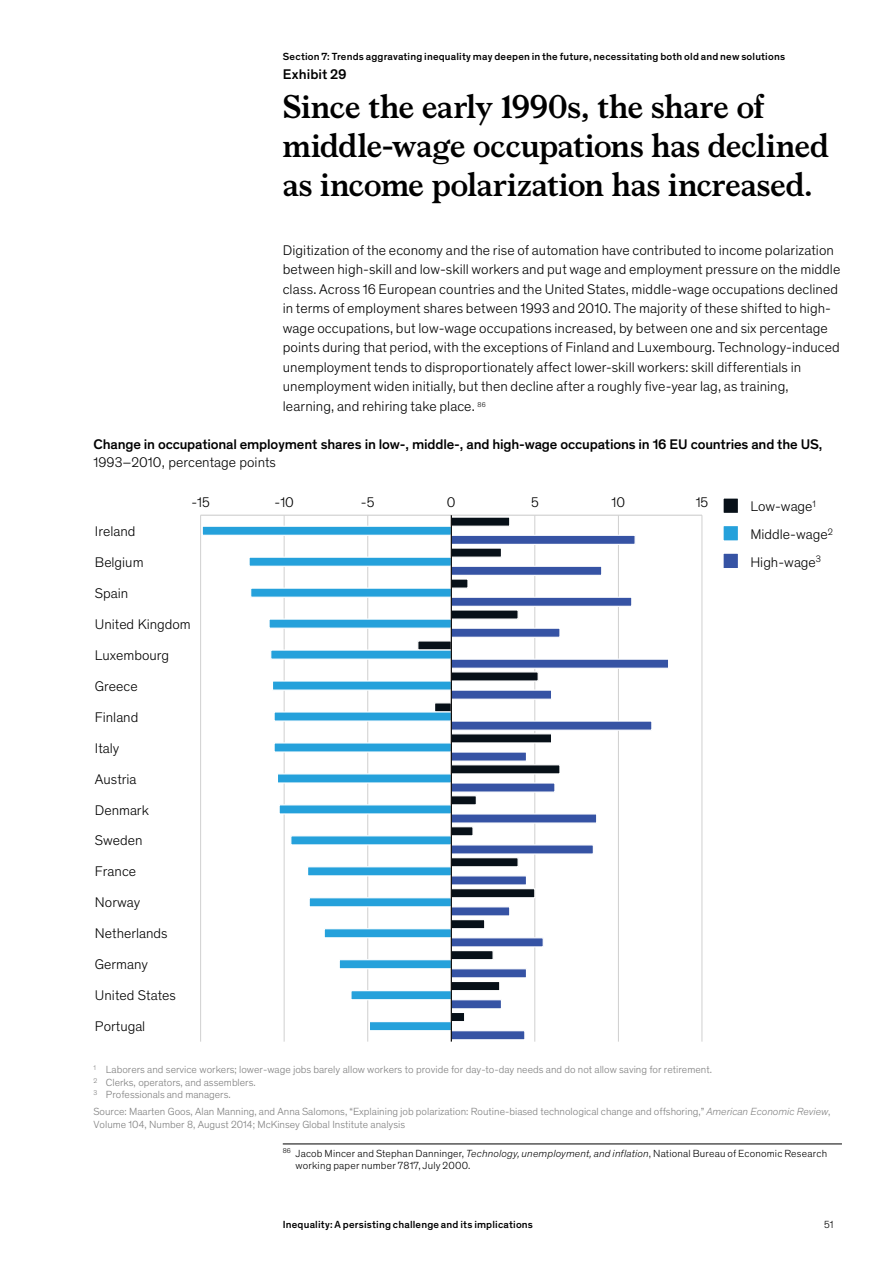
<style>
.page{position:relative;width:893px;height:1263px;background:#fff}
.page>*{position:absolute;margin:0;border:0;box-sizing:border-box;transform-origin:0 0}
.t1{font:700 33px/39px "Bower";letter-spacing:-.005em;color:#000}
.t2{font:300 14.25px/19.5px "Theinhardt Pan";letter-spacing:.005em;color:#000}
.t3{font:500 14.25px "Theinhardt Pan";letter-spacing:-.01em;color:#000}
.t4{font:300 10.5px/12.6px "Theinhardt Pan";color:#7f7f7f}
.t5{font:500 10.5px "Theinhardt Pan";letter-spacing:.015em;color:#000}
.t6{font:300 10.5px/12.8px "Theinhardt Pan";letter-spacing:.015em;color:#000}
.s1{font-style:italic}
</style>
<div class="page">
<hr style="left:283px;top:1144px;width:559px;height:1px;background:#000">
<hr style="left:200px;top:515px;width:1px;height:527px;background:#d0d0d0">
<hr style="left:284px;top:515px;width:1px;height:527px;background:#d0d0d0">
<hr style="left:367px;top:515px;width:1px;height:527px;background:#d0d0d0">
<hr style="left:534px;top:515px;width:1px;height:527px;background:#d0d0d0">
<hr style="left:618px;top:515px;width:1px;height:527px;background:#d0d0d0">
<hr style="left:702px;top:515px;width:1px;height:527px;background:#d0d0d0">
<svg style="left:450px;top:516px;width:86px;height:18px"></svg>
<svg style="left:202px;top:525px;width:249px;height:507px"></svg>
<svg style="left:450px;top:534px;width:218px;height:507px"></svg>
<hr style="left:201px;top:515px;width:501px;height:1px;background:#d0d0d0">
<hr style="left:451px;top:515px;width:1px;height:526px;background:#000">
<div style="left:723px;top:553px;width:15px;height:16px;background:#3653a4"></div>
<div style="left:722px;top:553px;width:17px;height:16px;border:1px solid #fff"></div>
<div style="left:723px;top:498px;width:15px;height:15px;background:#071018"></div>
<div style="left:722px;top:497px;width:17px;height:17px;border:1px solid #fff"></div>
<div style="left:723px;top:526px;width:15px;height:15px;background:#25a1db"></div>
<div style="left:722px;top:525px;width:17px;height:16px;border:1px solid #fff"></div>
<p class="t5" style="left:283px;top:48px;width:504px">Section 7: Trends aggravating inequality may deepen in the future, necessitating both old and new solutions</p>
<p class="t3" style="left:283px;top:64px;width:65px">Exhibit 29</p>
<h1 class="t1" style="left:283px;top:85px;width:548px">Since the early 1990s, the share of middle-wage occupations has declined as income polarization has increased.</h1>
<p class="t2" style="left:283px;top:239px;width:559px">Digitization of the economy and the rise of automation have contributed to income polarization between high-skill and low-skill workers and put wage and employment pressure on the middle class. Across 16 European countries and the United States, middle-wage occupations declined in terms of employment shares between 1993 and 2010. The majority of these shifted to high&shy;wage occupations, but low-wage occupations increased, by between one and six percentage points during that period, with the exceptions of Finland and Luxembourg. Technology-induced unemployment tends to disproportionately affect lower-skill workers: skill differentials in unemployment widen initially, but then decline after a roughly five-year lag, as training, learning, and rehiring take place. <sup>86</sup></p>
<p class="t3" style="left:93px;top:434px;width:730px">Change in occupational employment shares in low-, middle-, and high-wage occupations in 16 EU countries and the US,</p>
<p class="t2" style="left:93px;top:451px;width:184px">1993–2010, percentage points</p>
<p class="t2" style="left:95px;top:521px;width:42px">Ireland</p>
<p class="t2" style="left:191px;top:492px;width:20px">-15</p>
<p class="t2" style="left:275px;top:492px;width:21px">-10</p>
<p class="t2" style="left:361px;top:492px;width:15px">-5</p>
<p class="t2" style="left:447px;top:492px;width:10px">0</p>
<p class="t2" style="left:531px;top:492px;width:9px">5</p>
<p class="t2" style="left:611px;top:492px;width:15px">10</p>
<p class="t2" style="left:696px;top:492px;width:14px">15</p>
<p class="t2" style="left:95px;top:546px;width:97px;line-height:30.9px">Belgium<br>Spain<br>United Kingdom</p>
<p class="t2" style="left:95px;top:638px;width:76px;line-height:31.2px">Luxembourg<br>Greece</p>
<p class="t2" style="left:95px;top:706px;width:45px">Finland</p>
<p class="t2" style="left:95px;top:732px;width:55px;line-height:30.9px">Italy<br>Austria<br>Denmark<br>Sweden<br>France<br>Norway</p>
<p class="t2" style="left:95px;top:923px;width:74px">Netherlands</p>
<p class="t2" style="left:95px;top:954px;width:54px">Germany</p>
<p class="t2" style="left:95px;top:979px;width:82px;line-height:30.9px">United States<br>Portugal</p>
<p class="t4" style="left:93px;top:1063px;width:620px"><sup>1</sup> Laborers and service workers; lower-wage jobs barely allow workers to provide for day-to-day needs and do not allow saving for retirement.<br><sup>2</sup> Clerks, operators, and assemblers.<br><sup>3</sup> Professionals and managers.</p>
<p class="t2" style="left:750px;top:492px;width:84px;line-height:27.6px">Low-wage<sup>1<br></sup>Middle-wage<sup>2<br></sup>High-wage<sup>3</sup></p>
<p class="t4" style="left:93px;top:1105px;width:739px">Source: Maarten Goos, Alan Manning, and Anna Salomons, “Explaining job polarization: Routine-biased technological change and offshoring,” <span class="s1">American Economic Review</span>,<br>Volume 104, Number 8, August 2014; McKinsey Global Institute analysis</p>
<p class="t6" style="left:296px;top:1146px;width:533px;text-indent:-13px"><sup>86</sup> Jacob Mincer and Stephan Danninger, <span class="s1">Technology, unemployment, and inflation</span>, National Bureau of Economic Research working paper number 7817, July 2000.</p>
<p class="t5" style="left:283px;top:1217px;width:252px">Inequality: A persisting challenge and its implications</p>
<p class="t6" style="left:824px;top:1218px;width:11px">51</p>
</div>
